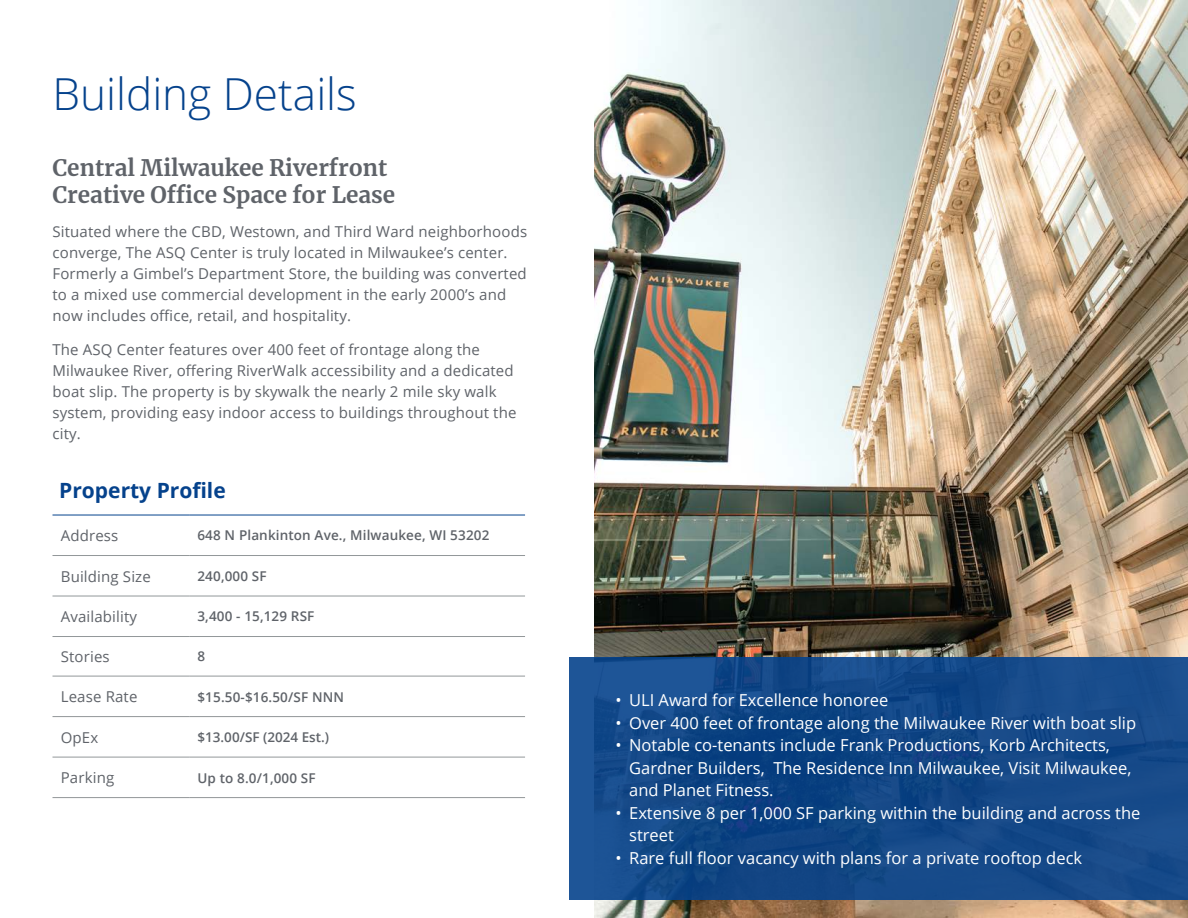
<style>
.page{position:relative;width:1188px;height:918px;background:#fff}
.page>*{position:absolute;margin:0;border:0;box-sizing:border-box;transform-origin:0 0}
.t1{font:300 44.1px "Open Sans";color:#05428c}
.t2{font:700 22.5px/27px "Merriweather";color:#5f6369}
.t3{font:700 21px "Open Sans";color:#05428c}
.t4{font:16.5px/22.5px "Open Sans";color:#fff}
.t5{font:15px/21px "Open Sans";letter-spacing:.01em;color:#5f6369}
.t6{font:600 13.5px "Open Sans";letter-spacing:.01em;color:#5f6369}
</style>
<div class="page">
<img style="left:594px;top:0;width:594px;height:918px">
<svg style="left:569px;top:657px;width:619px;height:243px;background:#134887"></svg>
<hr style="left:52px;top:515px;width:137px;height:1px;background:#05428c">
<hr style="left:189px;top:515px;width:336px;height:1px;background:#05428c">
<hr style="left:52px;top:555px;width:137px;height:1px;background:#929799">
<hr style="left:52px;top:596px;width:137px;height:1px;background:#929799">
<hr style="left:52px;top:636px;width:137px;height:1px;background:#929799">
<hr style="left:52px;top:676px;width:137px;height:1px;background:#929799">
<hr style="left:52px;top:716px;width:137px;height:1px;background:#929799">
<hr style="left:52px;top:757px;width:137px;height:1px;background:#929799">
<hr style="left:52px;top:797px;width:137px;height:1px;background:#929799">
<hr style="left:189px;top:555px;width:336px;height:1px;background:#929799">
<hr style="left:189px;top:596px;width:336px;height:1px;background:#929799">
<hr style="left:189px;top:636px;width:336px;height:1px;background:#929799">
<hr style="left:189px;top:676px;width:336px;height:1px;background:#929799">
<hr style="left:189px;top:716px;width:336px;height:1px;background:#929799">
<hr style="left:189px;top:757px;width:336px;height:1px;background:#929799">
<hr style="left:189px;top:797px;width:336px;height:1px;background:#929799">
<p class="t1" style="left:52px;top:64px;width:306px">Building Details</p>
<p class="t2" style="left:52px;top:154px;width:344px">Central Milwaukee Riverfront<br>Creative Office Space for Lease</p>
<p class="t5" style="left:52px;top:221px;width:476px">Situated where the CBD, Westown, and Third Ward neighborhoods converge, The ASQ Center is truly located in Milwaukee’s center.<br>Formerly a Gimbel’s Department Store, the building was converted to a mixed use commercial development in the early 2000’s and now includes office, retail, and hospitality.</p>
<p class="t5" style="left:52px;top:339px;width:465px">The ASQ Center features over 400 feet of frontage along the Milwaukee River, offering RiverWalk accessibility and a dedicated boat slip. The property is by skywalk the nearly 2 mile sky walk system, providing easy indoor access to buildings throughout the city.</p>
<p class="t3" style="left:59px;top:476px;width:168px">Property Profile</p>
<p class="t5" style="left:61px;top:525px;width:59px">Address</p>
<p class="t6" style="left:197px;top:526px;width:293px">648 N Plankinton Ave., Milwaukee, WI 53202</p>
<p class="t5" style="left:61px;top:565px;width:92px">Building Size</p>
<p class="t6" style="left:197px;top:567px;width:71px">240,000 SF</p>
<p class="t5" style="left:61px;top:606px;width:78px">Availability</p>
<p class="t6" style="left:197px;top:607px;width:118px">3,400 - 15,129 RSF</p>
<p class="t5" style="left:61px;top:646px;width:50px">Stories</p>
<p class="t6" style="left:197px;top:647px;width:9px">8</p>
<p class="t5" style="left:61px;top:686px;width:78px">Lease Rate</p>
<p class="t6" style="left:197px;top:687px;width:148px">$15.50-$16.50/SF NNN</p>
<p class="t5" style="left:61px;top:726px;width:39px">OpEx</p>
<p class="t6" style="left:197px;top:728px;width:133px">$13.00/SF (2024 Est.)</p>
<p class="t5" style="left:61px;top:767px;width:55px">Parking</p>
<p class="t6" style="left:197px;top:768px;width:120px">Up to 8.0/1,000 SF</p>
<p class="t4" style="left:616px;top:689px;width:274px">• ULI Award for Excellence honoree</p>
<p class="t4" style="left:616px;top:711px;width:522px">• Over 400 feet of frontage along the Milwaukee River with boat slip</p>
<p class="t4" style="left:629px;top:734px;width:504px;text-indent:-14px">• Notable co-tenants include Frank Productions, Korb Architects,<br>Gardner Builders, The Residence Inn Milwaukee, Visit Milwaukee, and Planet Fitness.</p>
<p class="t4" style="left:629px;top:801px;width:513px;text-indent:-14px">• Extensive 8 per 1,000 SF parking within the building and across the street</p>
<p class="t4" style="left:616px;top:846px;width:468px">• Rare full floor vacancy with plans for a private rooftop deck</p>
</div>
